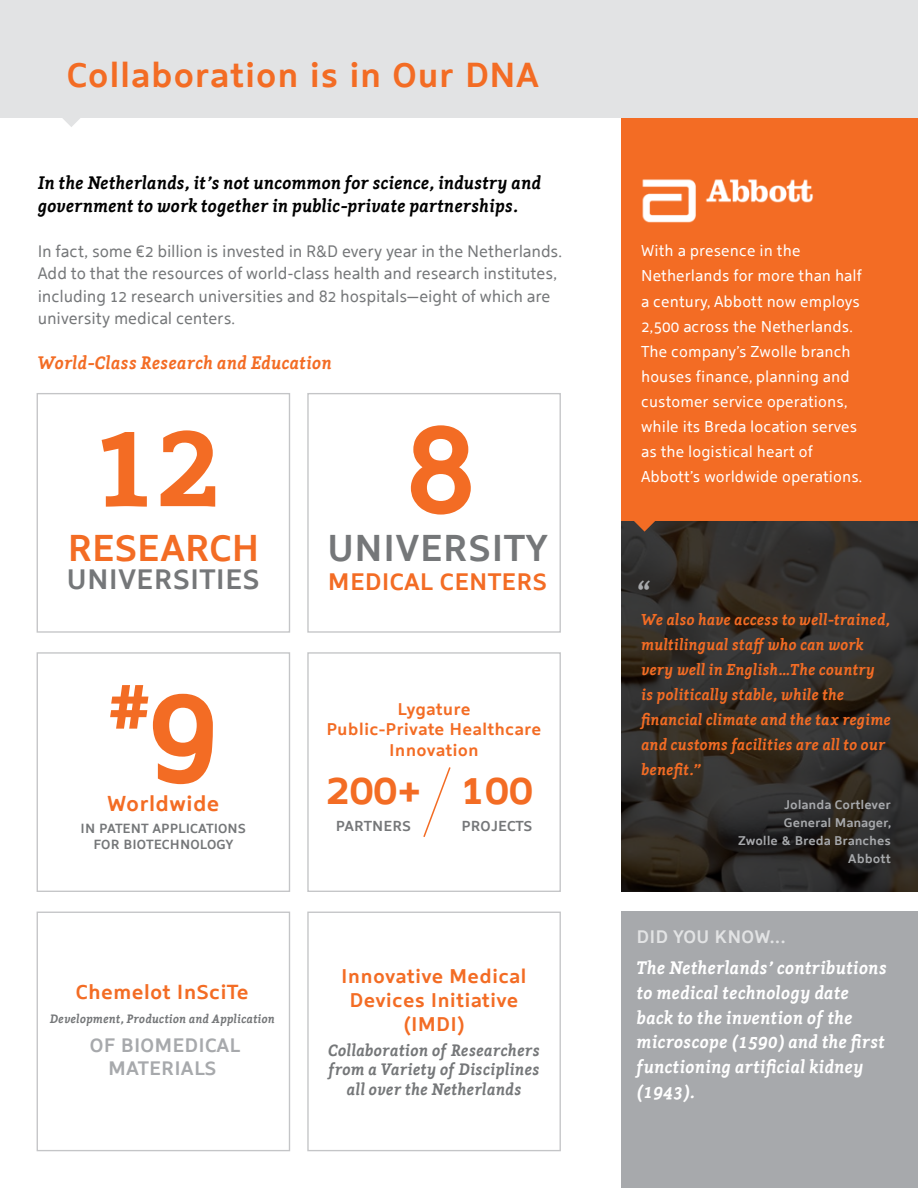
<style>
.page{position:relative;width:918px;height:1188px;background:#fff}
.page>*{position:absolute;margin:0;border:0;box-sizing:border-box;transform-origin:0 0}
.t1{font:700 72.6px "Holland Sans";color:#f36c24}
.t2{font:700 43.5px "Holland Sans";color:#f36c24}
.t3{font:40.8px "Holland Serif";color:#a7a9ac}
.t4{font:700 37.2px "Holland Sans";color:#757779}
.t5{font:700 37.2px "Holland Sans";letter-spacing:-.015em;color:#f36c24}
.t6{font:700 34.5px "Holland Sans";color:#f36c24}
.t7{font:700 27.9px "Holland Sans";color:#757779}
.t8{font:700 23.7px "Holland Sans";color:#f36c24}
.t9{font:700 21.45px "Holland Sans";color:#f36c24}
.t10{font:700 20.25px "Holland Sans";color:#f36c24}
.t11{font:700 19.65px/23.7px "Holland Sans";color:#f36c24;text-align:center}
.t12{font:700 19.35px/23.2px "Holland Sans";color:#a7a9ac;text-align:center}
.t13{font:italic 700 18px/24.8px "Holland Serif";color:#fff}
.Sample_Test_1{font:italic 700 18px/22.5px "Holland Serif";letter-spacing:-.005em;color:#000}
.Sample_Test_1-2{font:italic 700 18px "Holland Serif";color:#f36c24}
.t14{font:700 18px "Holland Sans";color:#e2e3e4}
.t15{font:700 16.8px/20.2px "Holland Sans";color:#f36c24;text-align:center}
.Sample_Test_1-3{font:16.5px/22.5px "Holland Sans";letter-spacing:-.015em;color:#757779}
.t16{font:italic 700 16.5px/19.5px "Holland Serif";color:#757779;text-align:center}
.t17{font:15.6px/25px "Holland Sans";color:#fff}
.t18{font:italic 700 15.6px/25px "Holland Serif";color:#f36c24}
.t19{font:700 14.4px "Holland Sans";color:#757779}
.t20{font:700 13.2px/16.2px "Holland Sans";color:#757779;text-align:center}
.t21{font:700 12.6px/18px "Holland Sans";letter-spacing:-.01em;color:#a7a9ac;text-align:right}
.t22{font:italic 700 12.15px "Holland Serif";color:#757779}
.s1{font-size:124.5px}
</style>
<div class="page">
<div style="left:37px;top:393px;width:253px;height:240px;border:1px solid #c4c5c7"></div>
<svg style="left:621px;top:521px;width:297px;height:371px;fill:#34312d"></svg>
<div style="left:621px;top:86px;width:297px;height:435px;background:#f36c24"></div>
<div style="left:621px;top:912px;width:297px;height:276px;background:#a7a9ac"></div>
<svg style="left:634px;top:521px;width:22px;height:11px"></svg>
<img style="left:642px;top:179px;width:171px;height:44px">
<div style="left:0;top:0;width:918px;height:117px;background:#e2e3e4"></div>
<svg style="left:61px;top:117px;width:21px;height:10px"></svg>
<div style="left:307px;top:393px;width:254px;height:240px;border:1px solid #c4c5c7"></div>
<svg style="left:102px;top:430px;width:113px;height:77px"></svg>
<svg style="left:411px;top:425px;width:60px;height:90px"></svg>
<div style="left:37px;top:652px;width:253px;height:240px;border:1px solid #c4c5c7"></div>
<div style="left:307px;top:652px;width:254px;height:240px;border:1px solid #c4c5c7"></div>
<div style="left:37px;top:912px;width:253px;height:239px;border:1px solid #c4c5c7"></div>
<div style="left:307px;top:912px;width:254px;height:239px;border:1px solid #c4c5c7"></div>
<svg style="left:423px;top:767px;width:28px;height:70px"></svg>
<p class="t6" style="left:67px;top:47px;width:474px">Collaboration is in Our DNA</p>
<p class="Sample_Test_1" style="left:38px;top:170px;width:505px">In the Netherlands, it’s not uncommon for science, industry and government to work together in public-private partnerships.</p>
<p class="Sample_Test_1-3" style="left:38px;top:238px;width:526px">In fact, some €2 billion is invested in R&amp;D every year in the Netherlands.<br>Add to that the resources of world-class health and research institutes, including 12 research universities and 82 hospitals—eight of which are university medical centers.</p>
<p class="Sample_Test_1-2" style="left:38px;top:348px;width:296px">World-Class Research and Education</p>
<p class="t5" style="left:68px;top:517px;width:194px">RESEARCH</p>
<p class="t7" style="left:67px;top:557px;width:195px">UNIVERSITIES</p>
<p class="t1" style="left:109px;top:644px;width:109px">#<span class="s1">9</span></p>
<p class="t9" style="left:107px;top:786px;width:114px">Worldwide</p>
<p class="t20" style="left:81px;top:819px;width:167px">IN PATENT APPLICATIONS<br>FOR BIOTECHNOLOGY</p>
<p class="t10" style="left:76px;top:975px;width:174px">Chemelot InSciTe</p>
<p class="t22" style="left:50px;top:1009px;width:227px">Development, Production and Application</p>
<p class="t12" style="left:90px;top:1032px;width:152px">OF BIOMEDICAL<br>MATERIALS</p>
<p class="t4" style="left:327px;top:517px;width:222px">UNIVERSITY</p>
<p class="t8" style="left:328px;top:562px;width:221px">MEDICAL CENTERS</p>
<p class="t15" style="left:397px;top:698px;width:75px">Lygature</p>
<p class="t15" style="left:327px;top:718px;width:217px">Public-Private Healthcare<br>Innovation</p>
<p class="t2" style="left:326px;top:753px;width:97px">200+</p>
<p class="t19" style="left:336px;top:814px;width:77px">PARTNERS</p>
<p class="t2" style="left:461px;top:753px;width:73px">100</p>
<p class="t19" style="left:462px;top:814px;width:73px">PROJECTS</p>
<p class="t11" style="left:341px;top:963px;width:187px">Innovative Medical<br>Devices Initiative</p>
<p class="t11" style="left:404px;top:1010px;width:62px">(IMDI)</p>
<p class="t16" style="left:328px;top:1039px;width:213px">Collaboration of Researchers from a Variety of Disciplines all over the Netherlands</p>
<p class="t17" style="left:641px;top:237px;width:223px">With a presence in the<br>Netherlands for more than half a century, Abbott now employs<br>2,500 across the Netherlands.<br>The company’s Zwolle branch houses finance, planning and customer service operations, while its Breda location serves as the logistical heart of<br>Abbott’s worldwide operations.</p>
<p class="t3" style="left:637px;top:564px;width:18px">“</p>
<p class="t18" style="left:641px;top:605px;width:251px">We also have access to well-trained, multilingual staff who can work very well in English…The country<br>is politically stable, while the financial climate and the tax regime and customs facilities are all to our benefit.”</p>
<p class="t21" style="left:738px;top:794px;width:155px">Jolanda Cortlever<br>General Manager,<br>Zwolle &amp; Breda Branches</p>
<p class="t21" style="left:848px;top:848px;width:44px">Abbott</p>
<p class="t14" style="left:637px;top:922px;width:151px">DID YOU KNOW...</p>
<p class="t13" style="left:637px;top:954px;width:252px">The Netherlands’ contributions to medical technology date back to the invention of the microscope (1590) and the first functioning artificial kidney (1943).</p>
</div>
